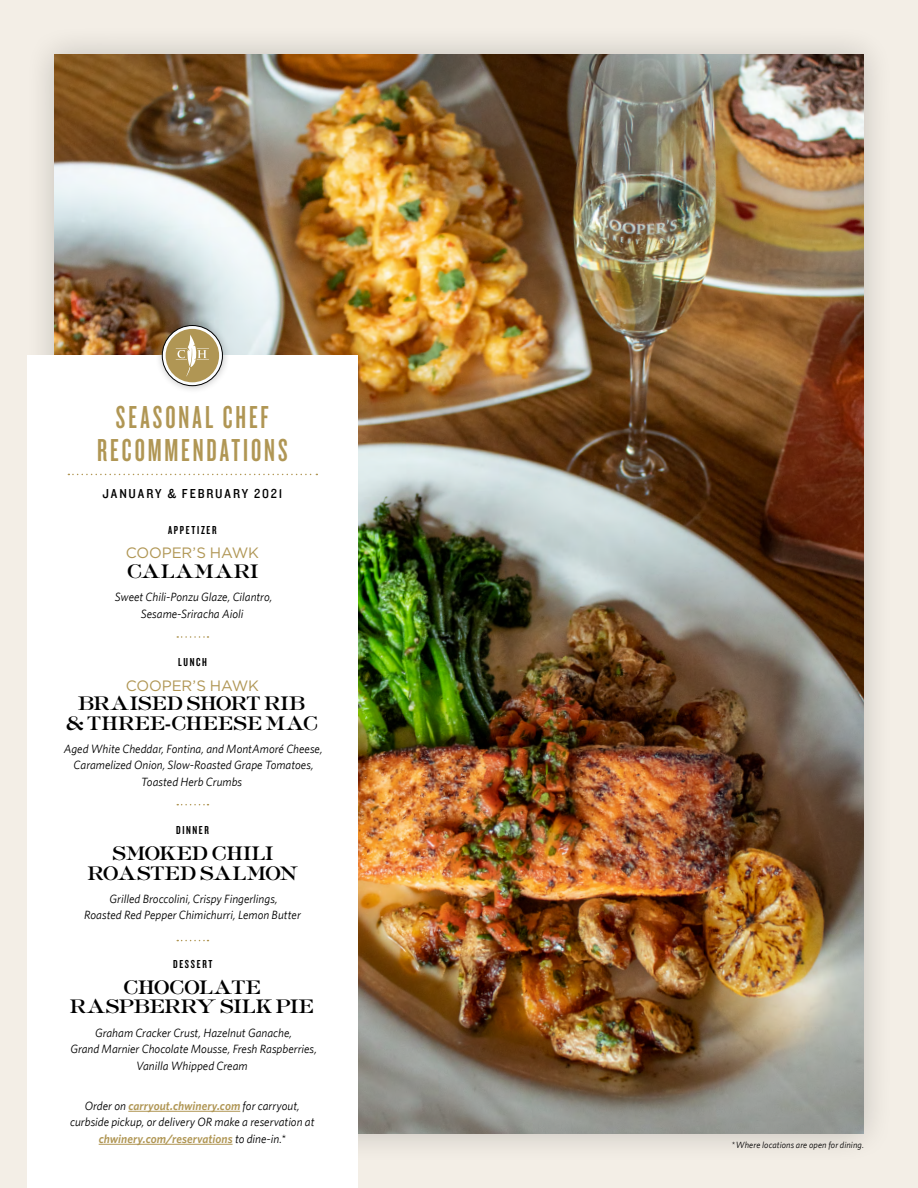
<style>
.page{position:relative;width:918px;height:1188px;background:#f3eee6}
.page>*{position:absolute;margin:0;border:0;box-sizing:border-box;transform-origin:0 0}
.t1{font:33px/33px "Knockout HTF47 Bantamweight";letter-spacing:.09em;color:#b09654;text-align:center}
.t2{font:18px/19.5px "AT Sackers Heavy Roman";letter-spacing:-.015em;color:#000;text-align:center}
.t3{font:18px "AT Sackers Heavy Roman";letter-spacing:.005em;color:#000}
.t4{font:15px "Gotham";letter-spacing:-.01em;color:#b09654}
.t5{font:13.5px "Knockout HTF30 Junior Welterwt";letter-spacing:.135em;color:#000}
.t6{font:italic 12px/16.5px "Whitney";color:#000;text-align:center}
.t7{font:12px "Knockout HTF48 Featherweight";letter-spacing:.135em;color:#000}
.t8{font:italic 9px "Whitney";letter-spacing:.01em;color:#000}
.s1{font-weight:600;color:#b09654}
</style>
<div class="page">
<div style="left:24px;top:24px;width:870px;height:1141px;background:#000;opacity:.2"></div>
<img style="left:54px;top:54px;width:810px;height:1080px">
<div style="left:27px;top:356px;width:331px;height:832px;background:#fff"></div>
<hr style="left:128px;top:1111px;width:112px;height:1px;background:#b09654">
<hr style="left:99px;top:1144px;width:134px;height:1px;background:#b09654">
<div style="left:154px;top:318px;width:77px;height:76px;background:#000;opacity:.25"></div>
<svg style="left:162px;top:326px;width:60px;height:60px"></svg>
<div style="left:162px;top:325px;width:61px;height:61px;border:1px solid #000;border-radius:50%"></div>
<div style="left:166px;top:329px;width:53px;height:53px;background:#b09654;border-radius:50%"></div>
<svg style="left:176px;top:334px;width:33px;height:43px"></svg>
<svg style="left:177px;top:940px;width:31px;height:1px"></svg>
<svg style="left:177px;top:804px;width:31px;height:1px"></svg>
<svg style="left:177px;top:636px;width:31px;height:2px"></svg>
<svg style="left:68px;top:474px;width:249px;height:1px"></svg>
<h1 class="t1" style="left:97px;top:401px;width:192px">SEASONAL CHEF<br>RECOMMENDATIONS</h1>
<p class="t5" style="left:102px;top:487px;width:181px">JANUARY &amp; FEBRUARY 2021</p>
<p class="t7" style="left:168px;top:524px;width:50px">APPETIZER</p>
<p class="t4" style="left:126px;top:543px;width:135px">COOPER’S HAWK</p>
<h2 class="t3" style="left:127px;top:559px;width:133px">CALAMARI</h2>
<p class="t6" style="left:115px;top:588px;width:159px">Sweet Chili-Ponzu Glaze, Cilantro,<br>Sesame-Sriracha Aioli</p>
<p class="t7" style="left:178px;top:656px;width:30px">LUNCH</p>
<p class="t4" style="left:126px;top:676px;width:135px">COOPER’S HAWK</p>
<h2 class="t2" style="left:66px;top:693px;width:254px">BRAISED SHORT RIB<br>&amp; THREE-CHEESE MAC</h2>
<p class="t6" style="left:64px;top:740px;width:260px">Aged White Cheddar, Fontina, and MontAmoré Cheese,<br>Caramelized Onion, Slow-Roasted Grape Tomatoes,<br>Toasted Herb Crumbs</p>
<p class="t7" style="left:176px;top:824px;width:34px">DINNER</p>
<h2 class="t2" style="left:88px;top:843px;width:212px">SMOKED CHILI<br>ROASTED SALMON</h2>
<p class="t6" style="left:84px;top:890px;width:218px">Grilled Broccolini, Crispy Fingerlings,<br>Roasted Red Pepper Chimichurri, Lemon Butter</p>
<p class="t7" style="left:173px;top:958px;width:41px">DESSERT</p>
<h2 class="t2" style="left:70px;top:977px;width:246px">CHOCOLATE<br>RASPBERRY SILK PIE</h2>
<p class="t6" style="left:70px;top:1024px;width:248px">Graham Cracker Crust, Hazelnut Ganache,<br>Grand Marnier Chocolate Mousse, Fresh Raspberries,<br>Vanilla Whipped Cream</p>
<p class="t6" style="left:70px;top:1097px;width:246px">Order on <span class="s1">carryout.chwinery.com</span> for carryout, curbside pickup, or delivery OR make a reservation at <span class="s1">chwinery.com/reservations</span> to dine-in.*</p>
<p class="t8" style="left:732px;top:1140px;width:134px">*Where locations are open for dining.</p>
</div>
